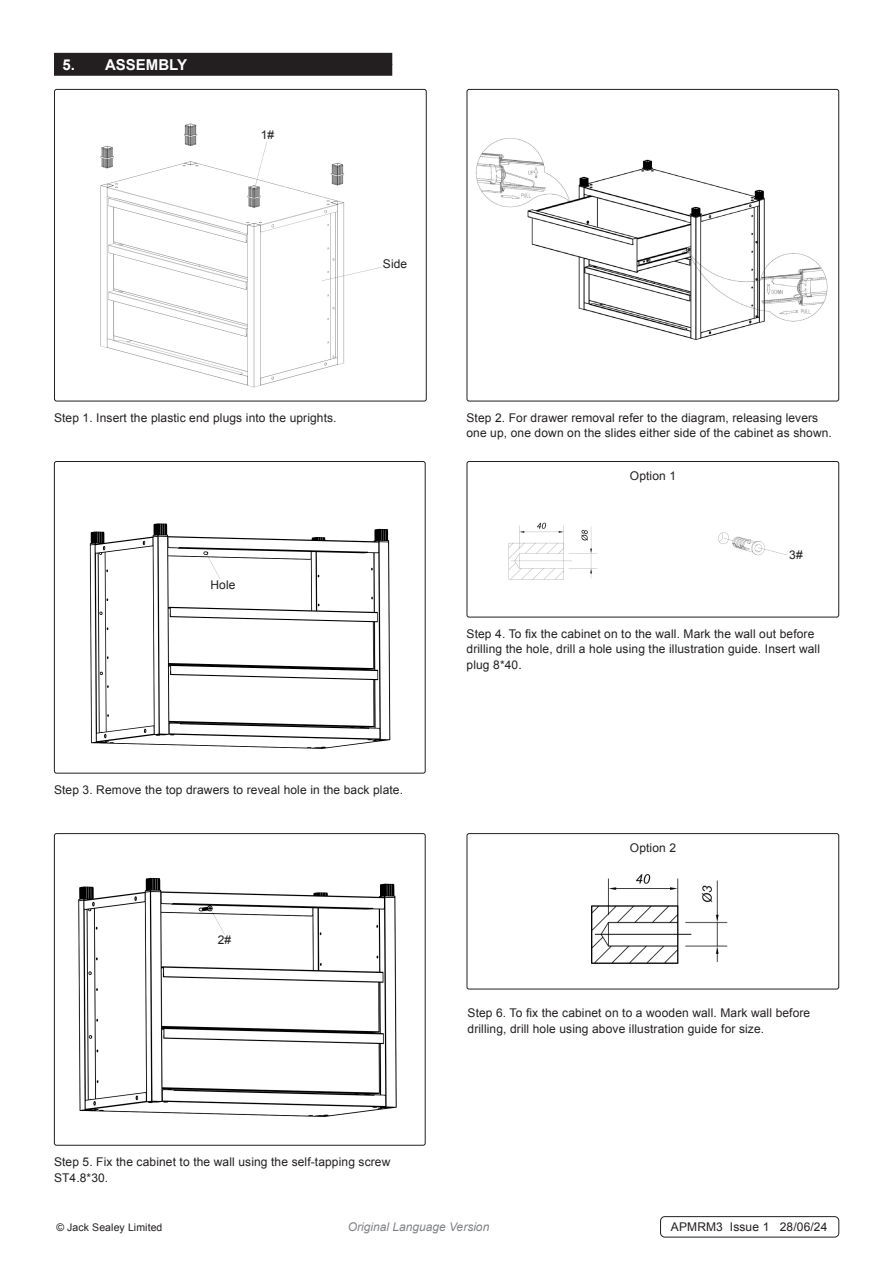
<style>
.page{position:relative;width:893px;height:1263px;background:#fff}
.page>*{position:absolute;margin:0;border:0;box-sizing:border-box;transform-origin:0 0}
.t1{font:700 15px "Arial";color:#fff}
.Body{font:12px/15.8px "Arial";letter-spacing:.01em;color:#231f20}
.t2{font:italic 12px "Arial";color:#808285}
.Body__Footer{font:12px "Arial";letter-spacing:.01em;color:#231f20}
.Body__Justified__7pt{font:10.5px "Arial";letter-spacing:.01em;color:#231f20}
</style>
<div class="page">
<div style="left:54px;top:64px;width:338px;height:12px;background:#231f20"></div>
<div style="left:54px;top:53px;width:338px;height:12px;background:#231f20"></div>
<img style="left:100px;top:123px;width:281px;height:265px">
<div style="left:54px;top:89px;width:373px;height:312px;border:1px solid #231f20;border-radius:2px"></div>
<div style="left:660px;top:1216px;width:179px;height:21px;border:1px solid #231f20;border-radius:4px"></div>
<img style="left:475px;top:138px;width:353px;height:202px">
<div style="left:467px;top:89px;width:372px;height:312px;border:1px solid #231f20;border-radius:2px"></div>
<img style="left:89px;top:523px;width:302px;height:226px">
<div style="left:54px;top:461px;width:372px;height:312px;border:1px solid #231f20;border-radius:2px"></div>
<img style="left:54px;top:877px;width:343px;height:268px">
<div style="left:54px;top:833px;width:372px;height:312px;border:1px solid #231f20;border-radius:2px"></div>
<img style="left:467px;top:522px;width:372px;height:95px">
<div style="left:467px;top:461px;width:372px;height:156px;border:1px solid #231f20;border-radius:2px"></div>
<img style="left:591px;top:874px;width:137px;height:90px">
<div style="left:467px;top:833px;width:372px;height:156px;border:1px solid #231f20;border-radius:2px"></div>
<p class="t1" style="left:63px;top:54px;width:126px">5. ASSEMBLY</p>
<p class="Body" style="left:261px;top:127px;width:15px">1#</p>
<p class="Body" style="left:383px;top:256px;width:26px">Side</p>
<p class="Body" style="left:54px;top:410px;width:284px">Step 1. Insert the plastic end plugs into the uprights.</p>
<p class="Body" style="left:210px;top:577px;width:27px">Hole</p>
<p class="Body" style="left:54px;top:782px;width:351px">Step 3. Remove the top drawers to reveal hole in the back plate.</p>
<p class="Body" style="left:218px;top:932px;width:15px">2#</p>
<p class="Body" style="left:54px;top:1154px;width:338px">Step 5. Fix the cabinet to the wall using the self-tapping screw<br>ST4.8*30.</p>
<p class="Body" style="left:466px;top:410px;width:367px">Step 2. For drawer removal refer to the diagram, releasing levers one up, one down on the slides either side of the cabinet as shown.</p>
<p class="Body" style="left:630px;top:468px;width:48px">Option 1</p>
<p class="Body" style="left:789px;top:547px;width:15px">3#</p>
<p class="Body" style="left:467px;top:626px;width:355px">Step 4. To fix the cabinet on to the wall. Mark the wall out before drilling the hole, drill a hole using the illustration guide. Insert wall plug 8*40.</p>
<p class="Body" style="left:630px;top:840px;width:48px">Option 2</p>
<p class="Body" style="left:468px;top:1005px;width:344px">Step 6. To fix the cabinet on to a wooden wall. Mark wall before drilling, drill hole using above illustration guide for size.</p>
<p class="Body__Justified__7pt" style="left:56px;top:1221px;width:108px">© Jack Sealey Limited</p>
<p class="t2" style="left:348px;top:1219px;width:143px">Original Language Version</p>
<p class="Body__Footer" style="left:671px;top:1219px;width:158px">APMRM3 Issue 1 28/06/24</p>
</div>
